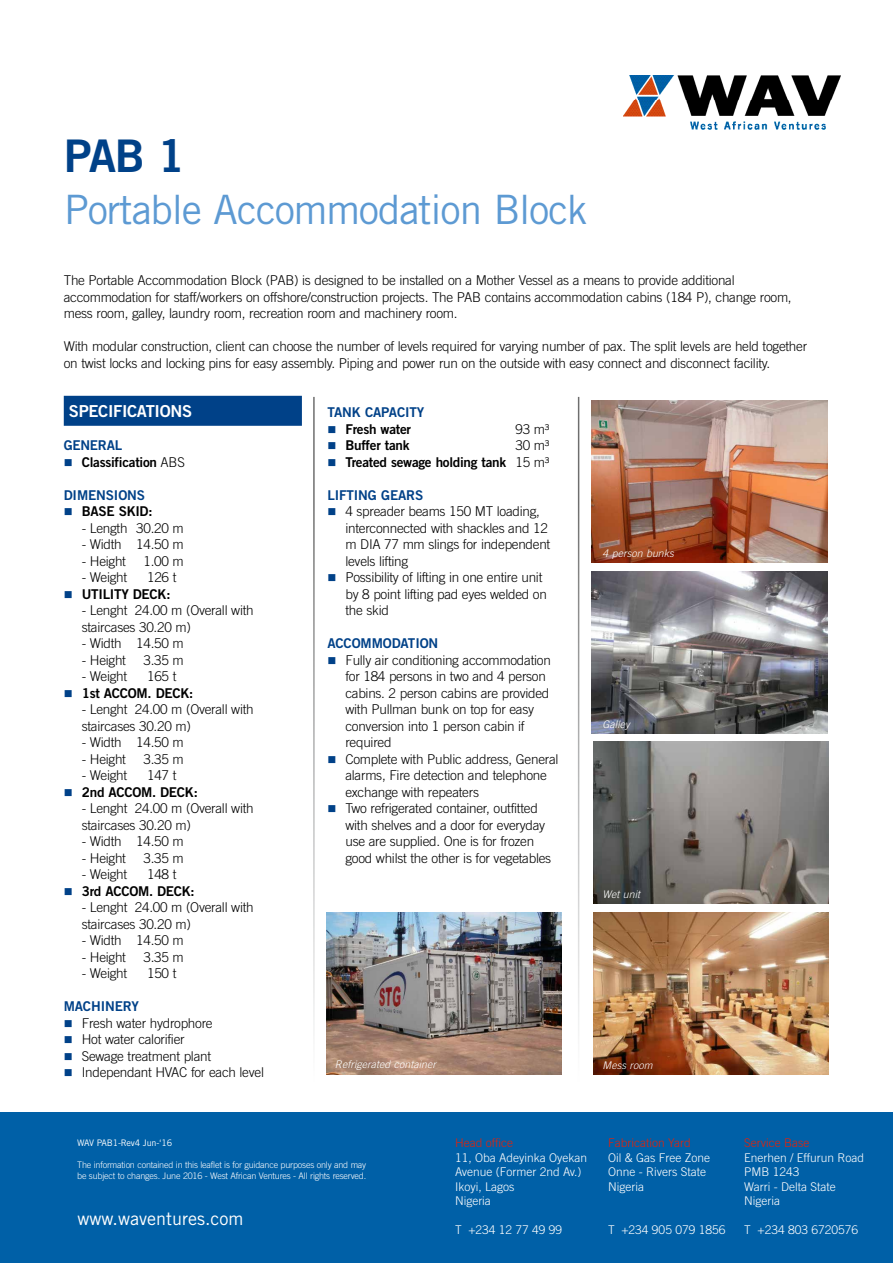
<style>
.page{position:relative;width:893px;height:1263px;background:#fff}
.page>*{position:absolute;margin:0;border:0;box-sizing:border-box;transform-origin:0 0}
.t1{font:45px "Trade Gothic LT Std Bd 2";color:#004188}
.t2{font:40.5px "Trade Gothic LT Std";letter-spacing:-.03em;color:#5d9ad3}
.t3{font:18px "Trade Gothic LT Std";color:#fff}
.t4{font:16.5px "Trade Gothic LT Std Bd 2";letter-spacing:-.02em;color:#fff}
.t5{font:300 13.5px/16.5px "Trade Gothic LT Std";letter-spacing:-.02em;color:#000}
.t6{font:13.5px "Trade Gothic LT Std Bd 2";letter-spacing:-.02em;color:#000}
.t7{font:13.5px "Trade Gothic LT Std Bd 2";letter-spacing:-.01em;color:#004188}
.t8{font:300 12px/14.4px "Trade Gothic LT Std";color:#fff}
.t9{font:300 12px "Trade Gothic LT Std";color:#e4220a}
.t10{font:italic 300 10.5px "Trade Gothic LT Std";letter-spacing:.01em;color:#fff}
.t11{font:300 9px/10.8px "Trade Gothic LT Std";letter-spacing:-.02em;color:#fff}
.t12{font:9px "Trade Gothic LT Std";letter-spacing:-.02em;color:#fff}
.s1{color:#004188}
.s2{font-family:"Trade Gothic LT Std";font-weight:300}
</style>
<div class="page">
<img style="left:326px;top:912px;width:235px;height:162px">
<img style="left:592px;top:571px;width:235px;height:163px">
<img style="left:592px;top:401px;width:235px;height:162px">
<img style="left:593px;top:913px;width:235px;height:162px">
<img style="left:593px;top:742px;width:235px;height:162px">
<img style="left:624px;top:75px;width:217px;height:54px">
<div style="left:0;top:1112px;width:893px;height:151px;background:#0060a7"></div>
<div style="left:64px;top:396px;width:238px;height:30px;background:#004188"></div>
<h1 class="t1" style="left:64px;top:128px;width:122px">PA B 1</h1>
<h2 class="t2" style="left:64px;top:185px;width:525px">Portable Accommodation Block</h2>
<p class="t5" style="left:64px;top:272px;width:729px">The Portable Accommodation Block (PAB) is designed to be installed on a Mother Vessel as a means to provide additional accommodation for staff/workers on offshore/construction projects. The PAB contains accommodation cabins (184 P), change room, mess room, galley, laundry room, recreation room and machinery room.</p>
<p class="t5" style="left:64px;top:338px;width:745px">With modular construction, client can choose the number of levels required for varying number of pax. The split levels are held together on twist locks and locking pins for easy assembly. Piping and power run on the outside with easy connect and disconnect facility.</p>
<p class="t4" style="left:69px;top:401px;width:113px">Specifications</p>
<p class="t7" style="left:64px;top:437px;width:60px">Gen eral</p>
<p class="t6" style="left:64px;top:453px;width:123px"><span class="s1">■</span> Classification <span class="s2">ABS</span></p>
<p class="t7" style="left:64px;top:486px;width:9px">DIME</p>
<p class="t7" style="left:96px;top:486px;width:50px">NSIONS</p>
<p class="t6" style="left:64px;top:503px;width:90px"><span class="s1">■</span> BASE SKID:</p>
<p class="t5" style="left:82px;top:519px;width:104px">- Length 30.20 m</p>
<p class="t5" style="left:82px;top:536px;width:104px">- Width 14.50 m</p>
<p class="t5" style="left:82px;top:552px;width:46px">- Height</p>
<p class="t5" style="left:143px;top:552px;width:42px">1.00 m</p>
<p class="t5" style="left:82px;top:569px;width:47px">- Weight</p>
<p class="t5" style="left:147px;top:569px;width:31px">126 t</p>
<p class="t6" style="left:64px;top:585px;width:26px"><span class="s1">■</span> UTILIT</p>
<p class="t6" style="left:121px;top:585px;width:21px">Y DECK</p>
<p class="t6" style="left:166px;top:585px;width:6px">:</p>
<p class="t5" style="left:82px;top:602px;width:173px">- Lenght 24.00 m (Overall with staircases 30.20 m)</p>
<p class="t5" style="left:82px;top:635px;width:104px">- Width 14.50 m</p>
<p class="t5" style="left:82px;top:651px;width:46px">- Height</p>
<p class="t5" style="left:143px;top:651px;width:42px">3.35 m</p>
<p class="t5" style="left:82px;top:668px;width:47px">- Weight</p>
<p class="t5" style="left:147px;top:668px;width:31px">165 t</p>
<p class="t6" style="left:64px;top:684px;width:50px"><span class="s1">■</span> 1st ACCOM</p>
<p class="t6" style="left:148px;top:684px;width:18px">. DECK</p>
<p class="t6" style="left:189px;top:684px;width:6px">:</p>
<p class="t5" style="left:82px;top:701px;width:173px">- Lenght 24.00 m (Overall with staircases 30.20 m)</p>
<p class="t5" style="left:82px;top:734px;width:104px">- Width 14.50 m</p>
<p class="t5" style="left:82px;top:750px;width:46px">- Height</p>
<p class="t5" style="left:143px;top:750px;width:42px">3.35 m</p>
<p class="t5" style="left:82px;top:767px;width:47px">- Weight</p>
<p class="t5" style="left:147px;top:767px;width:31px">147 t</p>
<p class="t6" style="left:64px;top:783px;width:55px"><span class="s1">■</span> 2nd ACCOM</p>
<p class="t6" style="left:152px;top:783px;width:18px">. DECK</p>
<p class="t6" style="left:194px;top:783px;width:6px">:</p>
<p class="t5" style="left:82px;top:800px;width:173px">- Lenght 24.00 m (Overall with staircases 30.20 m)</p>
<p class="t5" style="left:82px;top:833px;width:104px">- Width 14.50 m</p>
<p class="t5" style="left:82px;top:849px;width:46px">- Height</p>
<p class="t5" style="left:143px;top:849px;width:42px">3.35 m</p>
<p class="t5" style="left:82px;top:866px;width:47px">- Weight</p>
<p class="t5" style="left:147px;top:866px;width:31px">148 t</p>
<p class="t6" style="left:64px;top:882px;width:52px"><span class="s1">■</span> 3rd ACCOM</p>
<p class="t6" style="left:149px;top:882px;width:18px">. DECK</p>
<p class="t6" style="left:191px;top:882px;width:6px">:</p>
<p class="t5" style="left:82px;top:899px;width:173px">- Lenght 24.00 m (Overall with staircases 30.20 m)</p>
<p class="t5" style="left:82px;top:932px;width:104px">- Width 14.50 m</p>
<p class="t5" style="left:82px;top:948px;width:46px">- Height</p>
<p class="t5" style="left:143px;top:948px;width:42px">3.35 m</p>
<p class="t5" style="left:82px;top:965px;width:47px">- Weight</p>
<p class="t5" style="left:147px;top:965px;width:31px">150 t</p>
<p class="t7" style="left:64px;top:998px;width:76px">Machin ery</p>
<p class="t5" style="left:64px;top:1014px;width:150px"><span class="s1">■</span> Fresh water hydrophore</p>
<p class="t5" style="left:64px;top:1031px;width:122px"><span class="s1">■</span> Hot water calorifier</p>
<p class="t5" style="left:64px;top:1047px;width:149px"><span class="s1">■</span> Sewage treatment plant</p>
<p class="t5" style="left:64px;top:1064px;width:202px"><span class="s1">■</span> Independant HVAC for each level</p>
<p class="t7" style="left:327px;top:404px;width:98px">Tan k Capacity</p>
<p class="t6" style="left:327px;top:420px;width:85px"><span class="s1">■</span> Fresh water</p>
<p class="t5" style="left:516px;top:420px;width:35px">93 m³</p>
<p class="t6" style="left:327px;top:437px;width:84px"><span class="s1">■</span> Buffer tank</p>
<p class="t5" style="left:516px;top:437px;width:35px">30 m³</p>
<p class="t6" style="left:327px;top:453px;width:223px"><span class="s1">■</span> Treated sewage holding tank <span class="s2">15 m³</span></p>
<p class="t7" style="left:327px;top:486px;width:95px">Lifting gears</p>
<p class="t5" style="left:345px;top:503px;width:206px;text-indent:-18px"><span class="s1">■</span> 4 spreader beams 150 MT loading, interconnected with shackles and 12 m DIA 77 mm slings for independent levels lifting</p>
<p class="t5" style="left:345px;top:569px;width:203px;text-indent:-18px"><span class="s1">■</span> Possibility of lifting in one entire unit by 8 point lifting pad eyes welded on the skid</p>
<p class="t7" style="left:327px;top:635px;width:10px">ACCOMMODATIO</p>
<p class="t7" style="left:429px;top:635px;width:11px">N</p>
<p class="t5" style="left:345px;top:651px;width:207px;text-indent:-18px"><span class="s1">■</span> Fully air conditioning accommodation for 184 persons in two and 4 person cabins. 2 person cabins are provided with Pullman bunk on top for easy conversion into 1 person cabin if required</p>
<p class="t5" style="left:345px;top:750px;width:215px;text-indent:-18px"><span class="s1">■</span> Complete with Public address, General alarms, Fire detection and telephone exchange with repeaters</p>
<p class="t5" style="left:345px;top:800px;width:207px;text-indent:-18px"><span class="s1">■</span> Two refrigerated container, outfitted with shelves and a door for everyday use are supplied. One is for frozen good whilst the other is for vegetables</p>
<p class="t10" style="left:602px;top:547px;width:73px">4 person bunks</p>
<p class="t10" style="left:602px;top:718px;width:29px">Galley</p>
<p class="t10" style="left:602px;top:888px;width:39px">Wet unit</p>
<p class="t10" style="left:335px;top:1058px;width:103px">Refrigerated container</p>
<p class="t10" style="left:602px;top:1059px;width:52px">Mess room</p>
<p class="t12" style="left:77px;top:1137px;width:97px">WAV PAB1-Rev4 Jun-‘16</p>
<p class="t11" style="left:77px;top:1159px;width:291px">The information contained in this leaflet is for guidance purposes only and may be subject to changes. June 2016 - West African Ventures - All rights reserved.</p>
<h3 class="t3" style="left:78px;top:1207px;width:167px">www.waventures.com</h3>
<p class="t9" style="left:455px;top:1136px;width:60px">Head office</p>
<p class="t8" style="left:455px;top:1150px;width:134px">11, Oba Adeyinka Oyekan<br>Avenue (Former 2nd Av.)<br>Ikoyi, Lagos<br>Nigeria</p>
<p class="t8" style="left:455px;top:1222px;width:109px">T +234 12 77 49 99</p>
<p class="t9" style="left:608px;top:1136px;width:84px">Fabrication Yard</p>
<p class="t8" style="left:608px;top:1150px;width:104px">Oil &amp; Gas Free Zone<br>Onne - Rivers State<br>Nigeria</p>
<p class="t8" style="left:608px;top:1222px;width:119px">T +234 905 079 1856</p>
<p class="t9" style="left:744px;top:1136px;width:67px">Service Base</p>
<p class="t8" style="left:744px;top:1150px;width:122px">Enerhen / Effurun Road<br>PMB 1243<br>Warri - Delta State<br>Nigeria</p>
<p class="t8" style="left:744px;top:1222px;width:115px">T +234 803 6720576</p>
</div>
